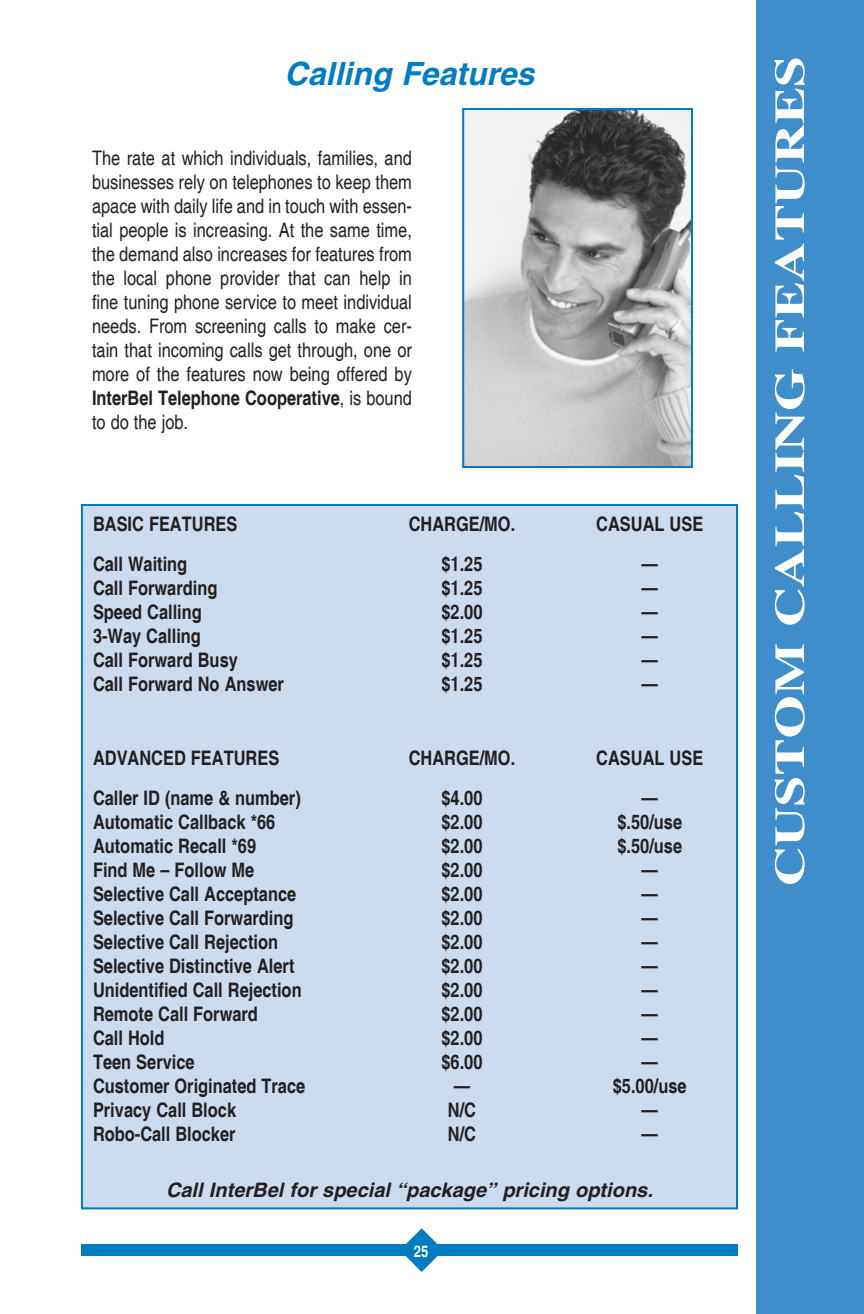
<style>
.page{position:relative;width:864px;height:1314px;background:#fff}
.page>*{position:absolute;margin:0;border:0;box-sizing:border-box;transform-origin:0 0}
.t1{font:700 42px "Times";color:#fff;scale:1.32 1}
.t2{font:italic 700 32px "Helvetica";color:#007cc2}
.t3{font:700 condensed 20px "Helvetica";color:#231f20}
.t4{font:condensed 20px/24px "Helvetica";color:#231f20;text-align:justify}
.t5{font:italic 700 20px "Helvetica";color:#231f20}
.t6{font:700 condensed 16px "Helvetica";color:#fff}
.s1{font-weight:700}
</style>
<div class="page">
<div style="left:756px;top:0;width:108px;height:1314px;background:#3f8dcb"></div>
<div style="left:81px;top:1244px;width:657px;height:12px;background:#007cc2"></div>
<svg style="left:405px;top:1228px;width:33px;height:44px"></svg>
<div style="left:82px;top:505px;width:655px;height:703px;background:#cddbef"></div>
<img style="left:465px;top:111px;width:225px;height:354px">
<div style="left:462px;top:108px;width:231px;height:360px;border:2px solid #007cc2"></div>
<p class="t2" style="left:285px;top:54px;width:251px">Calling Features</p>
<p class="t1" style="left:765px;top:887px;width:631px;rotate:-90deg">CUSTOM CALLING FEATURES</p>
<p class="t4" style="left:92px;top:146px;width:321px">The rate at which individuals, families, and businesses rely on telephones to keep them apace with daily life and in touch with essen&shy;tial people is increasing. At the same time, the demand also increases for features from the local phone provider that can help in fine tuning phone service to meet individual needs. From screening calls to make cer&shy;tain that incoming calls get through, one or more of the features now being offered by <span class="s1">InterBel Telephone Cooperative</span>, is bound to do the job.</p>
<p class="t3" style="left:93px;top:512px;width:146px">BASIC FEATURES</p>
<p class="t3" style="left:409px;top:512px;width:108px">CHARGE/MO.</p>
<p class="t3" style="left:596px;top:512px;width:109px">CASUAL USE</p>
<p class="t3" style="left:93px;top:552px;width:96px">Call Waiting</p>
<p class="t3" style="left:441px;top:552px;width:43px">$1.25</p>
<p class="t3" style="left:642px;top:552px;width:18px">—</p>
<p class="t3" style="left:93px;top:576px;width:126px">Call Forwarding</p>
<p class="t3" style="left:441px;top:576px;width:43px">$1.25</p>
<p class="t3" style="left:642px;top:576px;width:18px">—</p>
<p class="t3" style="left:93px;top:600px;width:110px">Speed Calling</p>
<p class="t3" style="left:441px;top:600px;width:43px">$2.00</p>
<p class="t3" style="left:642px;top:600px;width:18px">—</p>
<p class="t3" style="left:93px;top:624px;width:110px">3-Way Calling</p>
<p class="t3" style="left:441px;top:624px;width:43px">$1.25</p>
<p class="t3" style="left:642px;top:624px;width:18px">—</p>
<p class="t3" style="left:93px;top:648px;width:146px">Call Forward Busy</p>
<p class="t3" style="left:441px;top:648px;width:43px">$1.25</p>
<p class="t3" style="left:642px;top:648px;width:18px">—</p>
<p class="t3" style="left:93px;top:672px;width:192px">Call Forward No Answer</p>
<p class="t3" style="left:441px;top:672px;width:43px">$1.25</p>
<p class="t3" style="left:642px;top:672px;width:18px">—</p>
<p class="t3" style="left:93px;top:746px;width:188px">ADVANCED FEATURES</p>
<p class="t3" style="left:409px;top:746px;width:108px">CHARGE/MO.</p>
<p class="t3" style="left:596px;top:746px;width:109px">CASUAL USE</p>
<p class="t3" style="left:93px;top:786px;width:209px">Caller ID (name &amp; number)</p>
<p class="t3" style="left:441px;top:786px;width:43px">$4.00</p>
<p class="t3" style="left:642px;top:786px;width:18px">—</p>
<p class="t3" style="left:93px;top:810px;width:184px">Automatic Callback *66</p>
<p class="t3" style="left:441px;top:810px;width:43px">$2.00</p>
<p class="t3" style="left:617px;top:810px;width:66px">$.50/use</p>
<p class="t3" style="left:93px;top:834px;width:165px">Automatic Recall *69</p>
<p class="t3" style="left:441px;top:834px;width:43px">$2.00</p>
<p class="t3" style="left:617px;top:834px;width:66px">$.50/use</p>
<p class="t3" style="left:93px;top:858px;width:163px">Find Me – Follow Me</p>
<p class="t3" style="left:441px;top:858px;width:43px">$2.00</p>
<p class="t3" style="left:642px;top:858px;width:18px">—</p>
<p class="t3" style="left:93px;top:882px;width:205px">Selective Call Acceptance</p>
<p class="t3" style="left:441px;top:882px;width:43px">$2.00</p>
<p class="t3" style="left:642px;top:882px;width:18px">—</p>
<p class="t3" style="left:93px;top:906px;width:202px">Selective Call Forwarding</p>
<p class="t3" style="left:441px;top:906px;width:43px">$2.00</p>
<p class="t3" style="left:642px;top:906px;width:18px">—</p>
<p class="t3" style="left:93px;top:930px;width:187px">Selective Call Rejection</p>
<p class="t3" style="left:441px;top:930px;width:43px">$2.00</p>
<p class="t3" style="left:642px;top:930px;width:18px">—</p>
<p class="t3" style="left:93px;top:954px;width:203px">Selective Distinctive Alert</p>
<p class="t3" style="left:441px;top:954px;width:43px">$2.00</p>
<p class="t3" style="left:642px;top:954px;width:18px">—</p>
<p class="t3" style="left:93px;top:978px;width:210px">Unidentified Call Rejection</p>
<p class="t3" style="left:441px;top:978px;width:43px">$2.00</p>
<p class="t3" style="left:642px;top:978px;width:18px">—</p>
<p class="t3" style="left:93px;top:1002px;width:166px">Remote Call Forward</p>
<p class="t3" style="left:441px;top:1002px;width:43px">$2.00</p>
<p class="t3" style="left:642px;top:1002px;width:18px">—</p>
<p class="t3" style="left:93px;top:1026px;width:73px">Call Hold</p>
<p class="t3" style="left:441px;top:1026px;width:43px">$2.00</p>
<p class="t3" style="left:642px;top:1026px;width:18px">—</p>
<p class="t3" style="left:93px;top:1050px;width:103px">Teen Service</p>
<p class="t3" style="left:441px;top:1050px;width:43px">$6.00</p>
<p class="t3" style="left:642px;top:1050px;width:18px">—</p>
<p class="t3" style="left:93px;top:1074px;width:214px">Customer Originated Trace</p>
<p class="t3" style="left:454px;top:1074px;width:18px">—</p>
<p class="t3" style="left:613px;top:1074px;width:75px">$5.00/use</p>
<p class="t3" style="left:93px;top:1098px;width:145px">Privacy Call Block</p>
<p class="t3" style="left:448px;top:1098px;width:30px">N/C</p>
<p class="t3" style="left:642px;top:1098px;width:18px">—</p>
<p class="t3" style="left:93px;top:1122px;width:144px">Robo-Call Blocker</p>
<p class="t3" style="left:448px;top:1122px;width:30px">N/C</p>
<p class="t3" style="left:642px;top:1122px;width:18px">—</p>
<p class="t5" style="left:166px;top:1178px;width:488px">Call InterBel for special “package” pricing options.</p>
<p class="t6" style="left:414px;top:1241px;width:16px">25</p>
</div>
